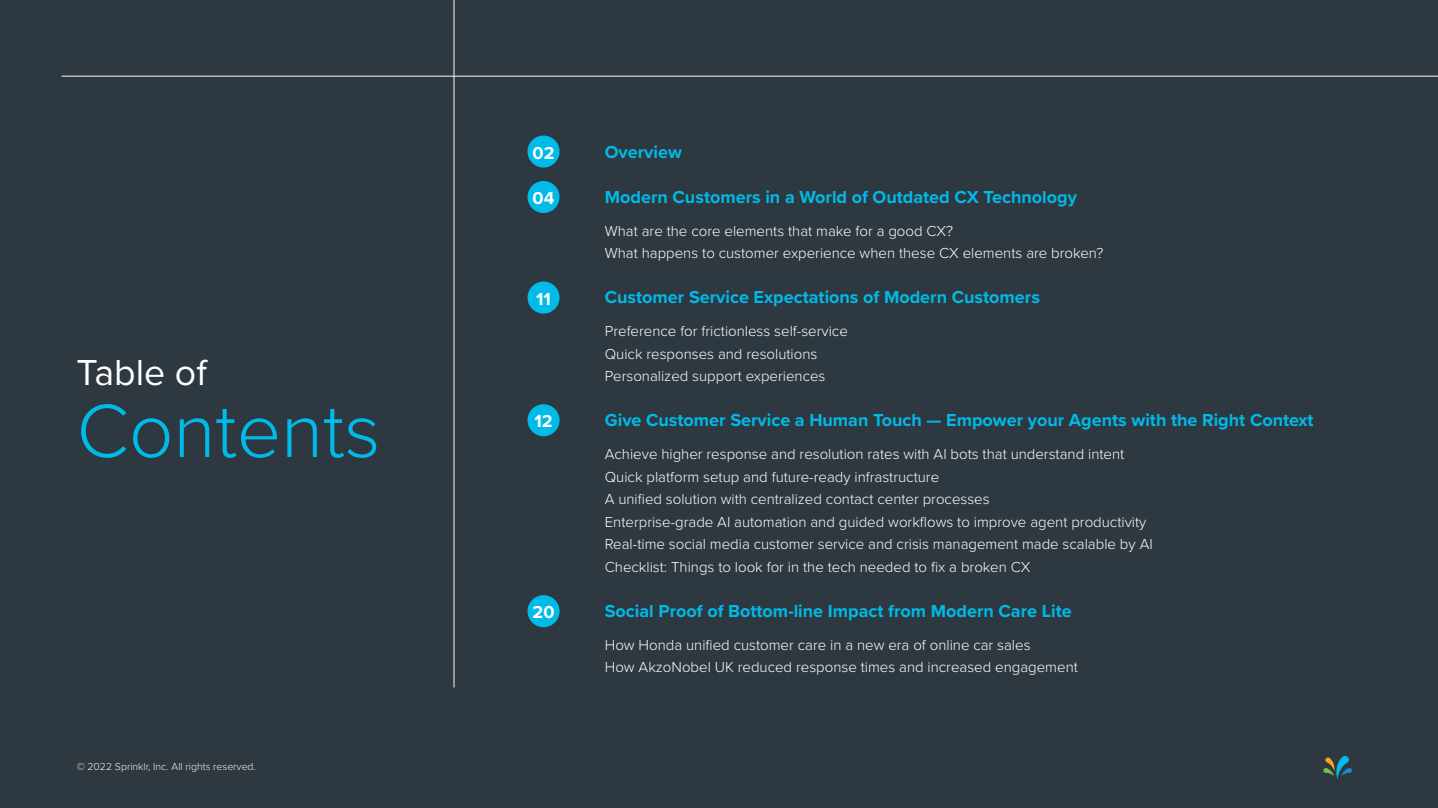
<style>
.page{position:relative;width:1438px;height:808px;background:#fff}
.page>*{position:absolute;margin:0;border:0;box-sizing:border-box;transform-origin:0 0}
.t1{font:300 78px "Proxima Nova";color:#00bae8}
.t2{font:37.5px "Proxima Nova";color:#fff}
.t3{font:700 18px "Proxima Nova";color:#00bae8}
.t4{font:700 18px "Proxima Nova";color:#fff}
.Body_Text{font:300 15px "Proxima Nova";color:#fff}
.t5{font:300 10.5px "Proxima Nova";color:#fff}
</style>
<div class="page">
<div style="left:0;top:0;width:1437px;height:808px;background:#2e3840"></div>
<svg style="left:1323px;top:756px;width:28px;height:23px"></svg>
<hr style="left:453px;top:0;width:1px;height:687px;background:#f3faff">
<div style="left:527px;top:135px;width:32px;height:33px;background:#00bae8;border-radius:50%"></div>
<div style="left:527px;top:181px;width:32px;height:32px;background:#00bae8;border-radius:50%"></div>
<div style="left:527px;top:282px;width:32px;height:32px;background:#00bae8;border-radius:50%"></div>
<div style="left:527px;top:404px;width:32px;height:32px;background:#00bae8;border-radius:50%"></div>
<div style="left:527px;top:595px;width:32px;height:32px;background:#00bae8;border-radius:50%"></div>
<hr style="left:62px;top:76px;width:1375px;height:1px;background:#f3faff">
<h2 class="t2" style="left:77px;top:344px;width:132px">Table of</h2>
<h1 class="t1" style="left:77px;top:373px;width:305px">Contents</h1>
<p class="t5" style="left:77px;top:758px;width:181px">© 2022 Sprinklr, Inc. All rights reserved.</p>
<h3 class="t4" style="left:532px;top:139px;width:23px">02</h3>
<h3 class="t4" style="left:532px;top:185px;width:23px">04</h3>
<h3 class="t4" style="left:536px;top:285px;width:16px">11</h3>
<h3 class="t4" style="left:534px;top:408px;width:20px">12</h3>
<h3 class="t4" style="left:532px;top:599px;width:23px">20</h3>
<h3 class="t3" style="left:604px;top:138px;width:79px">Overview</h3>
<h3 class="t3" style="left:604px;top:183px;width:473px">Modern Customers in a World of Outdated CX Technology</h3>
<p class="Body_Text" style="left:604px;top:220px;width:350px">What are the core elements that make for a good CX?</p>
<p class="Body_Text" style="left:604px;top:242px;width:500px">What happens to customer experience when these CX elements are broken?</p>
<h3 class="t3" style="left:604px;top:284px;width:436px">Customer Service Expectations of Modern Customers</h3>
<p class="Body_Text" style="left:604px;top:320px;width:244px">Preference for frictionless self-service</p>
<p class="Body_Text" style="left:604px;top:343px;width:214px">Quick responses and resolutions</p>
<p class="Body_Text" style="left:604px;top:365px;width:222px">Personalized support experiences</p>
<h3 class="t3" style="left:604px;top:407px;width:710px">Give Customer Service a Human Touch — Empower your Agents with the Right Context</h3>
<p class="Body_Text" style="left:604px;top:443px;width:521px">Achieve higher response and resolution rates with AI bots that understand intent</p>
<p class="Body_Text" style="left:604px;top:466px;width:336px">Quick platform setup and future-ready infrastructure</p>
<p class="Body_Text" style="left:604px;top:488px;width:386px">A unified solution with centralized contact center processes</p>
<p class="Body_Text" style="left:604px;top:511px;width:543px">Enterprise-grade AI automation and guided workflows to improve agent productivity</p>
<p class="Body_Text" style="left:604px;top:533px;width:549px">Real-time social media customer service and crisis management made scalable by AI</p>
<p class="Body_Text" style="left:604px;top:556px;width:427px">Checklist: Things to look for in the tech needed to fix a broken CX</p>
<h3 class="t3" style="left:604px;top:597px;width:468px">Social Proof of Bottom-line Impact from Modern Care Lite</h3>
<p class="Body_Text" style="left:604px;top:634px;width:427px">How Honda unified customer care in a new era of online car sales</p>
<p class="Body_Text" style="left:604px;top:656px;width:474px">How AkzoNobel UK reduced response times and increased engagement</p>
</div>
